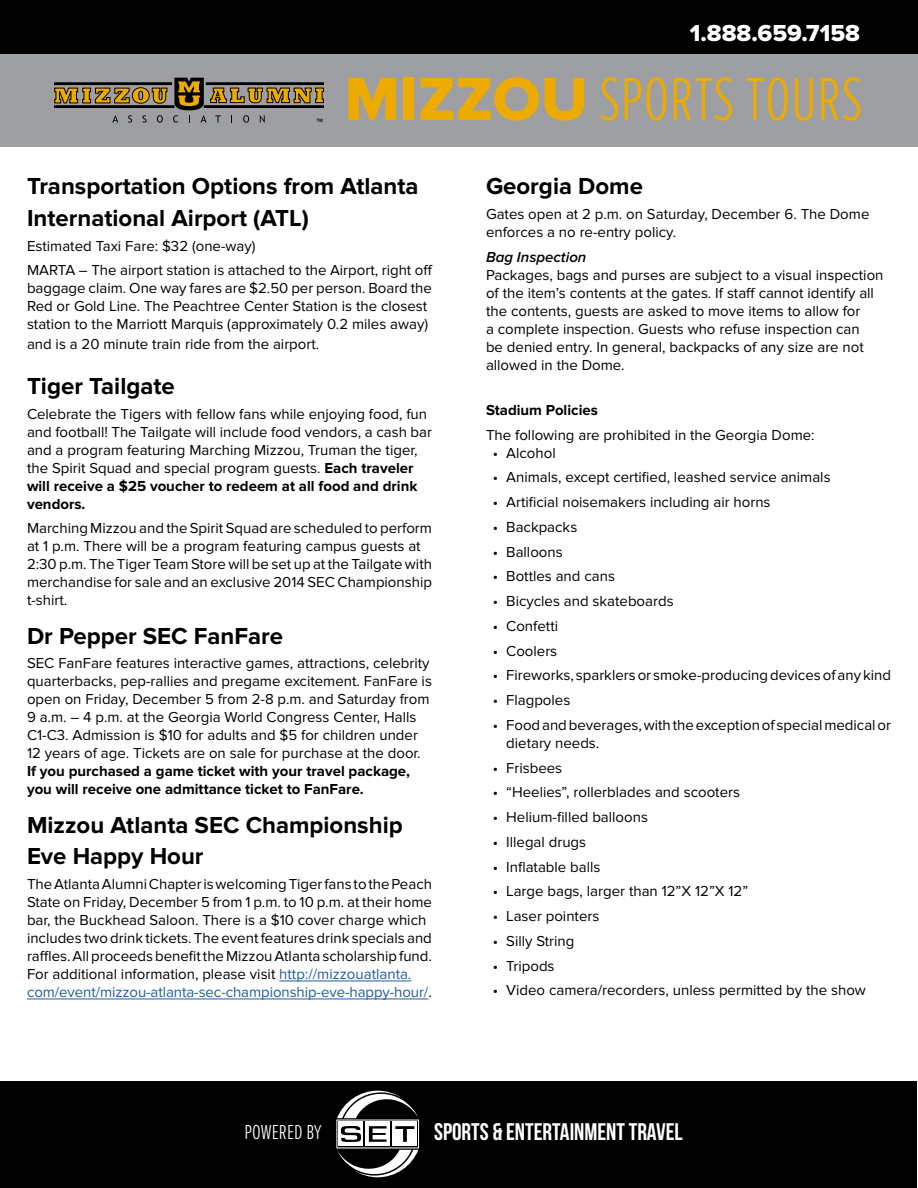
<style>
.page{position:relative;width:918px;height:1188px;background:#fff}
.page>*{position:absolute;margin:0;border:0;box-sizing:border-box;transform-origin:0 0}
.t1{font:300 63px "Proxima Nova A Ex Cn";color:#edaa00}
.t2{font:700 24px/31.5px "Proxima Nova";color:#000}
.t3{font:24px "Bebas Neue";color:#fff}
.t4{font:24px "Proxima Nova Extrabld";color:#fff}
.t5{font:300 21px "Proxima Nova A Ex Cn";color:#fff}
.t6{font:15px/18px "Proxima Nova";color:#000}
.t7{font:700 15px/18px "Proxima Nova";color:#000}
.t8{font:italic 600 15px "Proxima Nova";color:#000}
.s1{font-family:"Proxima Nova Extrabld";font-weight:400}
.s2{font-weight:700}
.s3{color:#215e9e}
</style>
<div class="page">
<div style="left:1px;top:1px;width:916px;height:52px;background:#000"></div>
<div style="left:0;top:0;width:918px;height:54px;border:2px solid #000"></div>
<div style="left:0;top:54px;width:918px;height:93px;background:#9d9fa2"></div>
<svg style="left:54px;top:78px;width:270px;height:45px"></svg>
<hr style="left:54px;top:82px;width:118px;height:3px;background:#000">
<hr style="left:54px;top:105px;width:120px;height:3px;background:#000">
<div style="left:1px;top:1082px;width:916px;height:106px;background:#000"></div>
<svg style="left:336px;top:1091px;width:83px;height:86px"></svg>
<hr style="left:279px;top:981px;width:132px;height:1px;background:#215e9e">
<hr style="left:27px;top:999px;width:402px;height:1px;background:#215e9e">
<h2 class="t4" style="left:690px;top:19px;width:172px">1.888.659.7158</h2>
<h1 class="t1" style="left:345px;top:65px;width:520px"><span class="s1">MIZZOU</span> SPORTS TOURS</h1>
<h2 class="t2" style="left:27px;top:171px;width:393px">Transportation Options from Atlanta<br>International Airport (ATL)</h2>
<p class="t6" style="left:27px;top:234px;width:407px;line-height:24.8px">Estimated Taxi Fare: $32 (one-way)<br>MARTA – The airport station is attached to the Airport, right off</p>
<p class="t6" style="left:27px;top:280px;width:406px">baggage claim. One way fares are $2.50 per person. Board the<br>Red or Gold Line. The Peachtree Center Station is the closest station to the Marriott Marquis (approximately 0.2 miles away)</p>
<p class="t6" style="left:27px;top:335px;width:294px">and is a 20 minute train ride from the airport.</p>
<h2 class="t2" style="left:27px;top:371px;width:149px">Tiger Tailgate</h2>
<p class="t6" style="left:27px;top:405px;width:407px">Celebrate the Tigers with fellow fans while enjoying food, fun and football! The Tailgate will include food vendors, a cash bar and a program featuring Marching Mizzou, Truman the tiger, the Spirit Squad and special program guests. <span class="s2">Each traveler will receive a $25 voucher to redeem at all food and drink vendors.</span></p>
<p class="t6" style="left:27px;top:520px;width:407px">Marching Mizzou and the Spirit Squad are scheduled to perform at 1 p.m. There will be a program featuring campus guests at 2:30 p.m. The Tiger Team Store will be set up at the Tailgate with merchandise for sale and an exclusive 2014 SEC Championship t-shirt.</p>
<h2 class="t2" style="left:27px;top:621px;width:258px">Dr Pepper SEC FanFare</h2>
<p class="t6" style="left:27px;top:655px;width:407px">SEC FanFare features interactive games, attractions, celebrity quarterbacks, pep-rallies and pregame excitement. FanFare is open on Friday, December 5 from 2-8 p.m. and Saturday from 9 a.m. – 4 p.m. at the Georgia World Congress Center, Halls C1-C3. Admission is $10 for adults and $5 for children under 12 years of age. Tickets are on sale for purchase at the door.</p>
<p class="t7" style="left:27px;top:763px;width:385px">If you purchased a game ticket with your travel package, you will receive one admittance ticket to FanFare.</p>
<h2 class="t2" style="left:27px;top:810px;width:377px">Mizzou Atlanta SEC Championship<br>Eve Happy Hour</h2>
<p class="t6" style="left:27px;top:875px;width:407px">The Atlanta Alumni Chapter is welcoming Tiger fans to the Peach State on Friday, December 5 from 1 p.m. to 10 p.m. at their home bar, the Buckhead Saloon. There is a $10 cover charge which includes two drink tickets. The event features drink specials and raffles. All proceeds benefit the Mizzou Atlanta scholarship fund.<br>For additional information, please visit <span class="s3">http://mizzouatlanta. com/event/mizzou-atlanta-sec-championship-eve-happy-hour/</span>.</p>
<h2 class="t2" style="left:486px;top:171px;width:158px">Georgia Dome</h2>
<p class="t6" style="left:486px;top:205px;width:385px">Gates open at 2 p.m. on Saturday, December 6. The Dome enforces a no re-entry policy.</p>
<p class="t8" style="left:486px;top:249px;width:102px">Bag Inspection</p>
<p class="t6" style="left:486px;top:266px;width:399px">Packages, bags and purses are subject to a visual inspection of the item’s contents at the gates. If staff cannot identify all the contents, guests are asked to move items to allow for<br>a complete inspection. Guests who refuse inspection can<br>be denied entry. In general, backpacks of any size are not allowed in the Dome.</p>
<p class="t7" style="left:486px;top:401px;width:113px">Stadium Policies</p>
<p class="t6" style="left:486px;top:426px;width:330px">The following are prohibited in the Georgia Dome:</p>
<p class="t6" style="left:493px;top:444px;width:64px">• Alcohol</p>
<p class="t6" style="left:493px;top:469px;width:339px">• Animals, except certified, leashed service animals</p>
<p class="t6" style="left:493px;top:493px;width:279px">• Artificial noisemakers including air horns</p>
<p class="t6" style="left:493px;top:518px;width:86px">• Backpacks</p>
<p class="t6" style="left:493px;top:543px;width:71px">• Balloons</p>
<p class="t6" style="left:493px;top:568px;width:124px">• Bottles and cans</p>
<p class="t6" style="left:493px;top:592px;width:182px">• Bicycles and skateboards</p>
<p class="t6" style="left:493px;top:617px;width:67px">• Confetti</p>
<p class="t6" style="left:493px;top:642px;width:66px">• Coolers</p>
<p class="t6" style="left:493px;top:667px;width:400px">• Fireworks, sparklers or smoke-producing devices of any kind</p>
<p class="t6" style="left:493px;top:691px;width:79px">• Flagpoles</p>
<p class="t6" style="left:506px;top:716px;width:386px;text-indent:-14px">• Food and beverages, with the exception of special medical or dietary needs.</p>
<p class="t6" style="left:493px;top:759px;width:71px">• Frisbees</p>
<p class="t6" style="left:493px;top:784px;width:249px">• “Heelies”, rollerblades and scooters</p>
<p class="t6" style="left:493px;top:808px;width:157px">• Helium-filled balloons</p>
<p class="t6" style="left:493px;top:833px;width:95px">• Illegal drugs</p>
<p class="t6" style="left:493px;top:858px;width:109px">• Inflatable balls</p>
<p class="t6" style="left:493px;top:883px;width:257px">• Large bags, larger than 12”X 12”X 12”</p>
<p class="t6" style="left:493px;top:907px;width:108px">• Laser pointers</p>
<p class="t6" style="left:493px;top:932px;width:83px">• Silly String</p>
<p class="t6" style="left:493px;top:957px;width:63px">• Tripods</p>
<p class="t6" style="left:493px;top:982px;width:375px">• Video camera/recorders, unless permitted by the show</p>
<h3 class="t5" style="left:244px;top:1120px;width:78px">POWERED BY</h3>
<h2 class="t3" style="left:434px;top:1119px;width:250px">SPORTS &amp; ENTERTAINMENT TRAVEL</h2>
</div>
